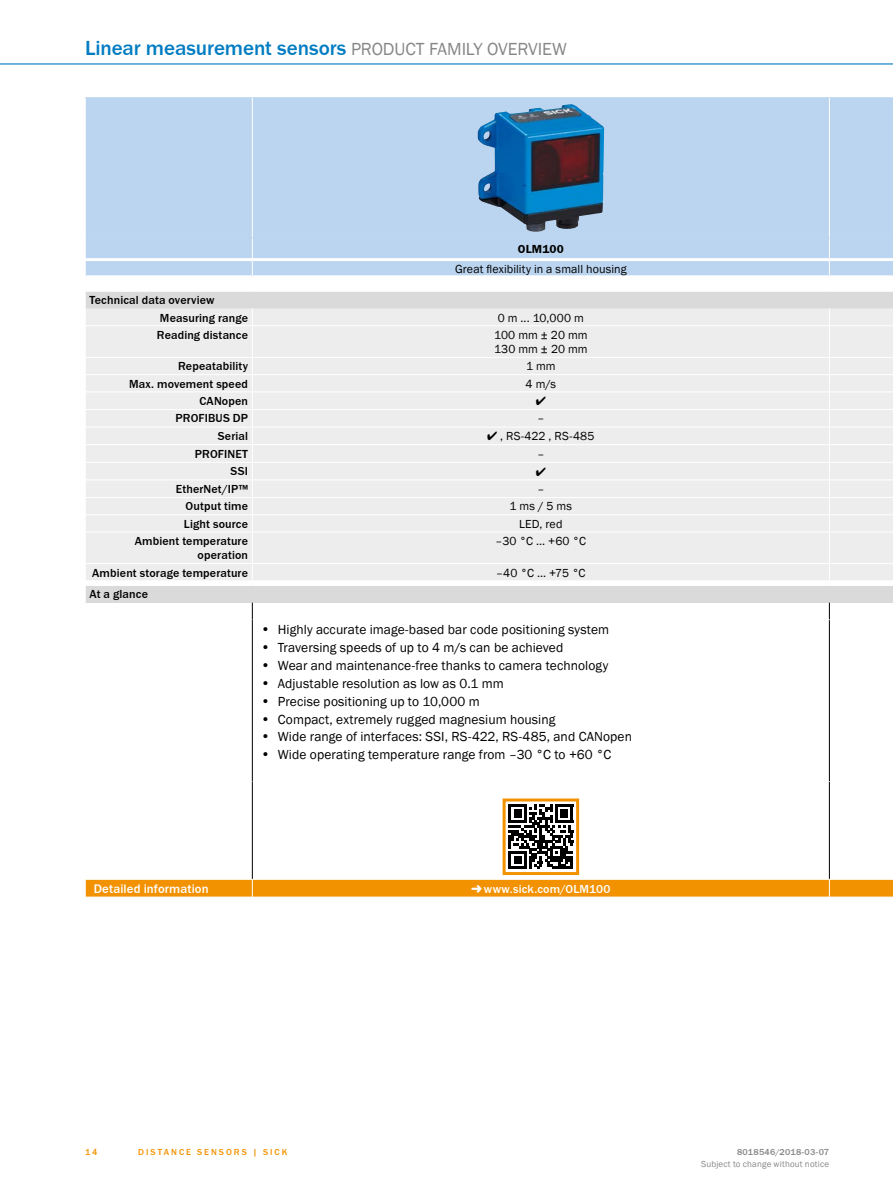
<style>
.page{position:relative;width:893px;height:1188px;background:#fff}
.page>*{position:absolute;margin:0;border:0;box-sizing:border-box;transform-origin:0 0}
.t1{font:500 21px "SICK Franklin";letter-spacing:-.005em;color:#007cc2}
.t2{font:18px "SICK Franklin";color:#878787}
.t3{font:13.5px "SICK Franklin";letter-spacing:.005em;color:#000}
.t4{font:500 12.75px "SICK Franklin";letter-spacing:.01em;color:#fff}
.t5{font:500 12px/17.2px "SICK Franklin";letter-spacing:.01em;color:#000}
.t6{font:12px/14.4px "SICK Franklin";letter-spacing:.01em;color:#000}
.t7{font:500 12px "SICK Franklin";letter-spacing:.015em;color:#fff}
.t8{font:700 12px "SICK Franklin";letter-spacing:.015em;color:#000}
.t9{font:12px "SICK Symbols OT";color:#000}
.t10{font:9px "SICK Franklin";letter-spacing:.02em;color:#878787}
.t11{font:500 9px "SICK Franklin";letter-spacing:.225em;color:#f39200}
.t12{font:500 9px "SICK Franklin";letter-spacing:.025em;color:#878787}
.s1{font-weight:400;font-size:18px;color:#878787}
.s2{font-size:14.25px}
</style>
<div class="page">
<hr style="left:0;top:63px;width:893px;height:2px;background:#007cc2">
<div style="left:86px;top:99px;width:807px;height:139px;background:#bbd4ef"></div>
<hr style="left:85px;top:98px;width:167px;height:1px;background:#bbd4ef">
<hr style="left:85px;top:98px;width:1px;height:140px;background:#fff">
<hr style="left:252px;top:98px;width:577px;height:1px;background:#bbd4ef">
<hr style="left:252px;top:98px;width:1px;height:140px;background:#fff">
<hr style="left:829px;top:98px;width:64px;height:1px;background:#bbd4ef">
<hr style="left:829px;top:98px;width:1px;height:140px;background:#fff">
<svg style="left:85px;top:238px;width:808px;height:37px;background:#c0d7f0"></svg>
<img style="left:477px;top:104px;width:127px;height:128px">
<div style="left:85px;top:291px;width:808px;height:18px;background:#dadada"></div>
<div style="left:86px;top:309px;width:807px;height:16px;background:#ededed"></div>
<div style="left:86px;top:327px;width:807px;height:253px;background:#ededed"></div>
<svg style="left:252px;top:309px;width:1px;height:16px"></svg>
<svg style="left:829px;top:309px;width:1px;height:16px"></svg>
<hr style="left:252px;top:326px;width:1px;height:31px;background:#fff">
<hr style="left:829px;top:326px;width:1px;height:31px;background:#fff">
<hr style="left:85px;top:357px;width:167px;height:1px;background:#fff">
<hr style="left:252px;top:357px;width:577px;height:1px;background:#fff">
<hr style="left:829px;top:357px;width:64px;height:1px;background:#fff">
<hr style="left:85px;top:374px;width:167px;height:1px;background:#fff">
<hr style="left:252px;top:374px;width:577px;height:1px;background:#fff">
<hr style="left:829px;top:374px;width:64px;height:1px;background:#fff">
<hr style="left:85px;top:392px;width:167px;height:1px;background:#fff">
<hr style="left:252px;top:392px;width:577px;height:1px;background:#fff">
<hr style="left:829px;top:392px;width:64px;height:1px;background:#fff">
<hr style="left:85px;top:409px;width:167px;height:1px;background:#fff">
<hr style="left:252px;top:409px;width:577px;height:1px;background:#fff">
<hr style="left:829px;top:409px;width:64px;height:1px;background:#fff">
<hr style="left:85px;top:427px;width:167px;height:1px;background:#fff">
<hr style="left:252px;top:427px;width:577px;height:1px;background:#fff">
<hr style="left:829px;top:427px;width:64px;height:1px;background:#fff">
<hr style="left:85px;top:444px;width:167px;height:1px;background:#fff">
<hr style="left:252px;top:444px;width:577px;height:1px;background:#fff">
<hr style="left:829px;top:444px;width:64px;height:1px;background:#fff">
<hr style="left:85px;top:462px;width:167px;height:1px;background:#fff">
<hr style="left:252px;top:462px;width:577px;height:1px;background:#fff">
<hr style="left:829px;top:462px;width:64px;height:1px;background:#fff">
<hr style="left:85px;top:480px;width:167px;height:1px;background:#fff">
<hr style="left:252px;top:480px;width:577px;height:1px;background:#fff">
<hr style="left:829px;top:480px;width:64px;height:1px;background:#fff">
<hr style="left:85px;top:497px;width:167px;height:1px;background:#fff">
<hr style="left:252px;top:497px;width:577px;height:1px;background:#fff">
<hr style="left:829px;top:497px;width:64px;height:1px;background:#fff">
<hr style="left:85px;top:514px;width:167px;height:1px;background:#fff">
<hr style="left:252px;top:514px;width:577px;height:1px;background:#fff">
<svg style="left:252px;top:358px;width:1px;height:174px"></svg>
<hr style="left:829px;top:514px;width:64px;height:1px;background:#fff">
<svg style="left:829px;top:358px;width:1px;height:174px"></svg>
<hr style="left:85px;top:532px;width:167px;height:1px;background:#fff">
<hr style="left:252px;top:532px;width:577px;height:1px;background:#fff">
<hr style="left:252px;top:532px;width:1px;height:31px;background:#fff">
<hr style="left:829px;top:532px;width:64px;height:1px;background:#fff">
<hr style="left:829px;top:532px;width:1px;height:31px;background:#fff">
<hr style="left:85px;top:563px;width:167px;height:1px;background:#fff">
<hr style="left:252px;top:563px;width:577px;height:1px;background:#fff">
<svg style="left:252px;top:564px;width:1px;height:16px"></svg>
<hr style="left:829px;top:563px;width:64px;height:1px;background:#fff">
<svg style="left:829px;top:564px;width:1px;height:16px"></svg>
<hr style="left:85px;top:291px;width:167px;height:1px;background:#fff">
<svg style="left:85px;top:292px;width:1px;height:17px"></svg>
<hr style="left:252px;top:291px;width:577px;height:1px;background:#fff">
<hr style="left:829px;top:291px;width:64px;height:1px;background:#fff">
<div style="left:85px;top:585px;width:808px;height:18px;background:#dadada"></div>
<svg style="left:252px;top:603px;width:1px;height:17px"></svg>
<svg style="left:829px;top:603px;width:1px;height:17px"></svg>
<hr style="left:252px;top:620px;width:1px;height:162px;background:#000">
<hr style="left:829px;top:620px;width:1px;height:161px;background:#000">
<hr style="left:252px;top:782px;width:1px;height:97px;background:#000">
<hr style="left:829px;top:782px;width:1px;height:97px;background:#000">
<hr style="left:85px;top:585px;width:167px;height:1px;background:#fff">
<svg style="left:85px;top:586px;width:1px;height:17px"></svg>
<hr style="left:252px;top:585px;width:577px;height:1px;background:#fff">
<hr style="left:829px;top:585px;width:64px;height:1px;background:#fff">
<svg style="left:508px;top:804px;width:65px;height:65px"></svg>
<hr style="left:555px;top:804px;width:18px;height:3px;background:#000">
<div style="left:503px;top:799px;width:76px;height:76px;border:3px solid #f39200"></div>
<svg style="left:85px;top:879px;width:808px;height:18px;background:#f39a12"></svg>
<h1 class="t1" style="left:85px;top:35px;width:288px">Linear measurement sensors <span class="s1">Product</span></h1>
<h2 class="t2" style="left:429px;top:38px;width:10px">famil</h2>
<h2 class="t2" style="left:473px;top:38px;width:25px">y overview</h2>
<p class="t5" style="left:160px;top:292px;width:90px;text-indent:-70px">Technical data overview<br>Measuring range</p>
<p class="t8" style="left:518px;top:242px;width:48px">OLM100</p>
<p class="t6" style="left:455px;top:262px;width:173px">Great flexibility in a small housing</p>
<p class="t6" style="left:498px;top:311px;width:88px">0 m ... 10,000 m</p>
<p class="t5" style="left:157px;top:326px;width:93px">Reading distance</p>
<p class="t6" style="left:494px;top:328px;width:95px">100 mm ± 20 mm<br>130 mm ± 20 mm</p>
<p class="t5" style="left:178px;top:358px;width:71px">Repeatability</p>
<p class="t6" style="left:526px;top:359px;width:31px">1 mm</p>
<p class="t5" style="left:129px;top:375px;width:121px">Max. movement speed</p>
<p class="t6" style="left:526px;top:377px;width:32px">4 m/s</p>
<p class="t5" style="left:199px;top:392px;width:8px">CAN</p>
<p class="t5" style="left:222px;top:392px;width:28px">open</p>
<p class="t9" style="left:536px;top:395px;width:12px">●</p>
<p class="t5" style="left:176px;top:410px;width:74px">PROFIBUS DP</p>
<p class="t6" style="left:537px;top:411px;width:9px">–</p>
<p class="t5" style="left:218px;top:428px;width:32px">Serial</p>
<p class="t6" style="left:487px;top:429px;width:109px">● , RS-422 , RS-485</p>
<p class="t5" style="left:195px;top:445px;width:36px">PROFINET</p>
<p class="t6" style="left:537px;top:447px;width:9px">–</p>
<p class="t5" style="left:231px;top:463px;width:7px">SSI</p>
<p class="t9" style="left:536px;top:466px;width:12px">●</p>
<p class="t5" style="left:176px;top:480px;width:74px">EtherNet/IP™</p>
<p class="t6" style="left:537px;top:482px;width:9px">–</p>
<p class="t5" style="left:186px;top:498px;width:64px">Output time</p>
<p class="t6" style="left:510px;top:499px;width:64px">1ms/ 5ms</p>
<p class="t5" style="left:184px;top:515px;width:66px">Light source</p>
<p class="t6" style="left:519px;top:517px;width:45px">LED, red</p>
<p class="t5" style="left:135px;top:534px;width:115px;line-height:14.4px;text-align:right">Ambient temperature operation</p>
<p class="t6" style="left:496px;top:534px;width:92px">–30 °C ... +60 °C</p>
<p class="t5" style="left:92px;top:564px;width:157px">Ambient storage temperature</p>
<p class="t6" style="left:496px;top:566px;width:91px">–40 °C ... +75 °C</p>
<p class="t5" style="left:89px;top:586px;width:60px">At a glance</p>
<p class="t3" style="left:261px;top:621px;width:350px"><span class="s2">•</span> Highly accurate image-based bar code positioning system</p>
<p class="t3" style="left:261px;top:639px;width:304px"><span class="s2">•</span> Traversing speeds of up to 4 m/s can be achieved</p>
<p class="t3" style="left:261px;top:657px;width:349px"><span class="s2">•</span> Wear and maintenance-free thanks to camera technology</p>
<p class="t3" style="left:261px;top:675px;width:244px"><span class="s2">•</span> Adjustable resolution as low as 0.1 mm</p>
<p class="t3" style="left:261px;top:693px;width:221px"><span class="s2">•</span> Precise positioning up to 10,000 m</p>
<p class="t3" style="left:261px;top:711px;width:296px"><span class="s2">•</span> Compact, extremely rugged magnesium housing</p>
<p class="t3" style="left:261px;top:729px;width:373px"><span class="s2">•</span> Wide range of interfaces: SSI, RS-422, RS-485, and CANopen</p>
<p class="t3" style="left:261px;top:746px;width:352px"><span class="s2">•</span> Wide operating temperature range from –30 °C to +60 °C</p>
<p class="t4" style="left:94px;top:881px;width:116px">Detailed information</p>
<p class="t7" style="left:484px;top:881px;width:128px">www.sick.com/OLM100</p>
<p class="t11" style="left:85px;top:1146px;width:14px">14</p>
<p class="t11" style="left:138px;top:1146px;width:132px">Distance sensors | SIC</p>
<p class="t11" style="left:282px;top:1146px;width:7px">K</p>
<p class="t12" style="left:737px;top:1146px;width:94px">8018546/2018-03-07</p>
<p class="t10" style="left:701px;top:1159px;width:130px">Subject to change without notice</p>
</div>
